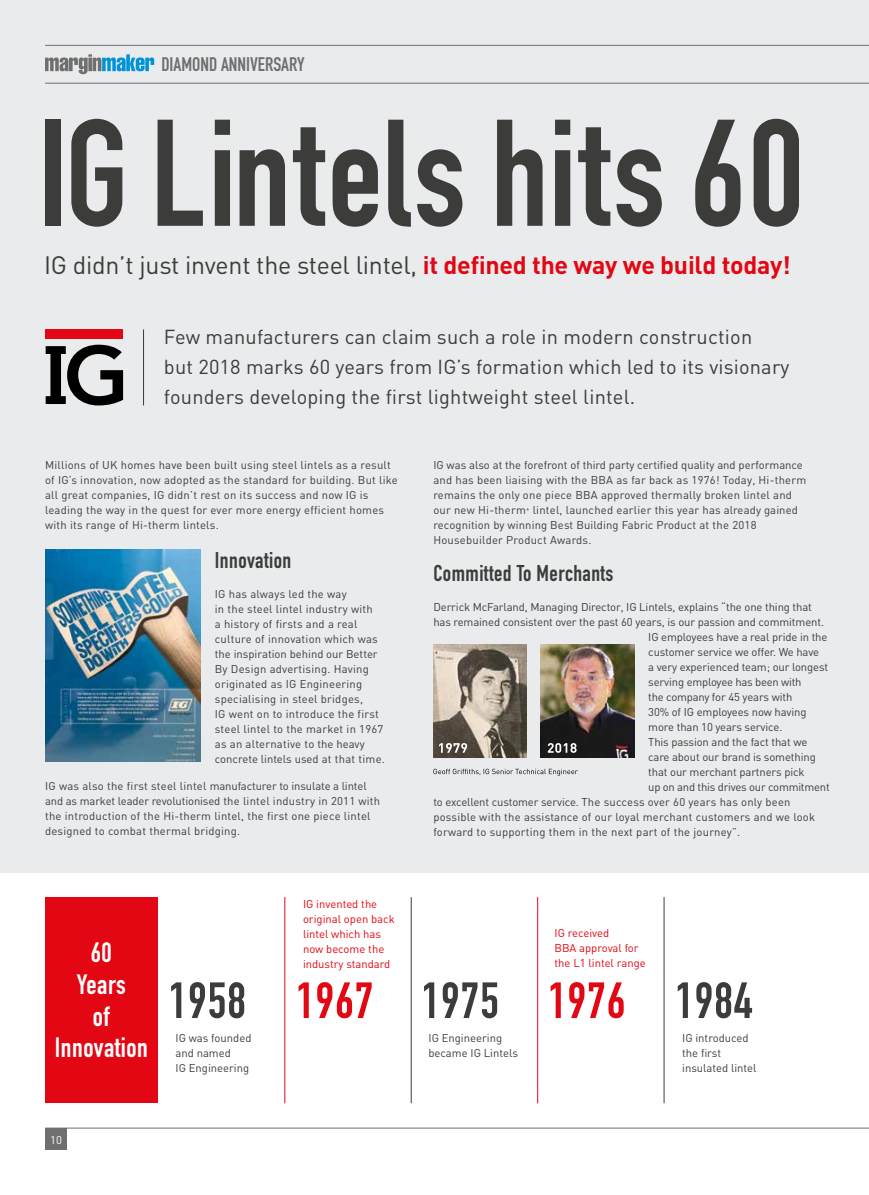
<style>
.page{position:relative;width:869px;height:1195px;background:#fff}
.page>*{position:absolute;margin:0;border:0;box-sizing:border-box;transform-origin:0 0}
.t1{font:700 149px "DIN Condensed";letter-spacing:.02em;color:#3c3c3b}
.t2{font:700 50px "DIN Condensed";letter-spacing:.02em;color:#3c3c3b}
.t3{font:700 27.5px/31.6px "DIN Condensed";letter-spacing:.02em;color:#fff;text-align:center}
.t4{font:24.88px "DIN";letter-spacing:-.01em;color:#3c3c3b}
.t5{font:700 22.5px "DIN Condensed";letter-spacing:.02em;color:#3c3c3b}
.t6{font:20px/30px "DIN";letter-spacing:.01em;color:#3c3c3b}
.t7{font:700 19.38px "DIN Condensed";color:#706f6f}
.t8{font:11.25px/15px "DIN";letter-spacing:.01em;color:#3c3c3b}
.t9{font:11.25px "DIN";letter-spacing:-.01em;color:#3c3c3b}
.t10{font:11.25px/15px "DIN";color:#e30613}
.t11{font:11.25px "DIN";letter-spacing:-.02em;color:#3c3c3b}
.t12{font:11.25px "DIN";color:#fff}
.s1{font-weight:700;color:#e30613}
.s2{color:#e30613}
</style>
<div class="page">
<div style="left:0;top:0;width:868px;height:872px;background:#e9ebec"></div>
<div style="left:45px;top:1127px;width:22px;height:22px;background:#706f6f"></div>
<hr style="left:45px;top:1127px;width:823px;height:1px;background:#706f6f">
<svg style="left:433px;top:768px;width:144px;height:7px"></svg>
<hr style="left:284px;top:896px;width:1px;height:206px;background:#e30613">
<hr style="left:537px;top:896px;width:1px;height:206px;background:#e30613">
<hr style="left:410px;top:896px;width:1px;height:206px;background:#3c3c3b">
<hr style="left:663px;top:896px;width:1px;height:206px;background:#3c3c3b">
<hr style="left:45px;top:45px;width:823px;height:1px;background:#706f6f">
<hr style="left:45px;top:83px;width:823px;height:1px;background:#706f6f">
<svg style="left:45px;top:54px;width:109px;height:20px"></svg>
<img style="left:433px;top:644px;width:93px;height:113px">
<img style="left:540px;top:644px;width:93px;height:113px">
<img style="left:45px;top:549px;width:156px;height:212px">
<svg style="left:547px;top:743px;width:29px;height:9px"></svg>
<svg style="left:439px;top:743px;width:28px;height:9px"></svg>
<div style="left:46px;top:329px;width:77px;height:10px;background:#e30613"></div>
<svg style="left:46px;top:344px;width:77px;height:61px"></svg>
<hr style="left:143px;top:329px;width:1px;height:76px;background:#3c3c3b">
<div style="left:45px;top:896px;width:113px;height:206px;background:#e30613"></div>
<h3 class="t7" style="left:161px;top:52px;width:145px">DIAMOND ANNIVERSARY</h3>
<h1 class="t1" style="left:38px;top:73px;width:767px">IG Lintelshits 60</h1>
<h3 class="t4" style="left:44px;top:250px;width:748px">IG didn’t just invent the steel lintel, <span class="s1">it defined the way we build today!</span></h3>
<h3 class="t6" style="left:164px;top:321px;width:626px">Few manufacturers can claim such a role in modern construction<br>but 2018 marks 60 years from IG’s formation which led to its visionary founders developing the first lightweight steel lintel.</h3>
<p class="t8" style="left:45px;top:457px;width:354px">Millions of UK homes have been built using steel lintels as a result of IG’s innovation, now adopted as the standard for building. But like all great companies, IG didn’t rest on its success and now IG is leading the way in the quest for ever more energy efficient homes with its range of Hi-therm lintels.</p>
<h3 class="t5" style="left:215px;top:544px;width:78px">Innovation</h3>
<p class="t8" style="left:215px;top:585px;width:171px">IG has always led the way<br>in the steel lintel industry with<br>a history of firsts and a real culture of innovation which was the inspiration behind our Better<br>By Design advertising. Having originated as IG Engineering specialising in steel bridges,<br>IG went on to introduce the first steel lintel to the market in 1967 as an alternative to the heavy concrete lintels used at that time.</p>
<p class="t8" style="left:45px;top:778px;width:336px">IG was also the first steel lintel manufacturer to insulate a lintel and as market leader revolutionised the lintel industry in 2011 with the introduction of the Hi-therm lintel, the first one piece lintel designed to combat thermal bridging.</p>
<p class="t8" style="left:433px;top:457px;width:374px">IG was also at the forefront of third party certified quality and performance and has been liaising with the BBA as far back as 1976! Today, Hi-therm remains the only one piece BBA approved thermally broken lintel and our new Hi-therm<sup>+</sup> lintel, launched earlier this year has already gained recognition by winning Best Building Fabric Product at the 2018<br>Housebuilder Product Awards.</p>
<h3 class="t5" style="left:433px;top:557px;width:181px">Committed To Merchants</h3>
<p class="t9" style="left:433px;top:599px;width:380px">Derrick McFarland, Managing Director, IG Lintels, explains “the one thing that</p>
<p class="t9" style="left:433px;top:614px;width:392px">has remained consistent over the past 60 years, is our passion and commitment.</p>
<p class="t9" style="left:648px;top:629px;width:181px">IG employees have a real pride in the</p>
<p class="t9" style="left:648px;top:644px;width:172px">customer service we offer. We have</p>
<p class="t9" style="left:648px;top:659px;width:181px">a very experienced team; our longest</p>
<p class="t11" style="left:648px;top:674px;width:155px">serving employee has been with</p>
<p class="t11" style="left:648px;top:689px;width:146px">the company for 45 years with</p>
<p class="t9" style="left:648px;top:704px;width:160px">30% of IG employees now having</p>
<p class="t9" style="left:648px;top:719px;width:135px">more than 10 years service.</p>
<p class="t9" style="left:648px;top:734px;width:160px">This passion and the fact that we</p>
<p class="t9" style="left:648px;top:749px;width:169px">care about our brand is something</p>
<p class="t9" style="left:648px;top:764px;width:158px">that our merchant partners pick</p>
<p class="t11" style="left:648px;top:779px;width:183px">up on and this drives our commitment</p>
<p class="t8" style="left:433px;top:793px;width:358px">to excellent customer service. The success over 60 years has only been</p>
<p class="t8" style="left:433px;top:808px;width:383px">possible with the assistance of our loyal merchant customers and we look</p>
<p class="t8" style="left:433px;top:823px;width:308px">forward to supporting them in the next part of the journey”.</p>
<h3 class="t3" style="left:55px;top:936px;width:95px">60<br>Years<br>of<br>Innovation</h3>
<p class="t10" style="left:303px;top:896px;width:93px">IG invented the original open back lintel which has now become the industry standard</p>
<p class="t10" style="left:554px;top:925px;width:93px">IG received<br>BBA approval for the L1 lintel range</p>
<h2 class="t2" style="left:168px;top:966px;width:585px">1958 <span class="s2">1967</span> 1975 <span class="s2">1976</span> 1984</h2>
<p class="t8" style="left:175px;top:1029px;width:77px">IG was founded and named<br>IG Engineering</p>
<p class="t8" style="left:428px;top:1030px;width:91px">IG Engineering became IG Lintels</p>
<p class="t8" style="left:681px;top:1029px;width:76px">IG introduced the first insulated lintel</p>
<p class="t12" style="left:50px;top:1132px;width:13px">10</p>
</div>
